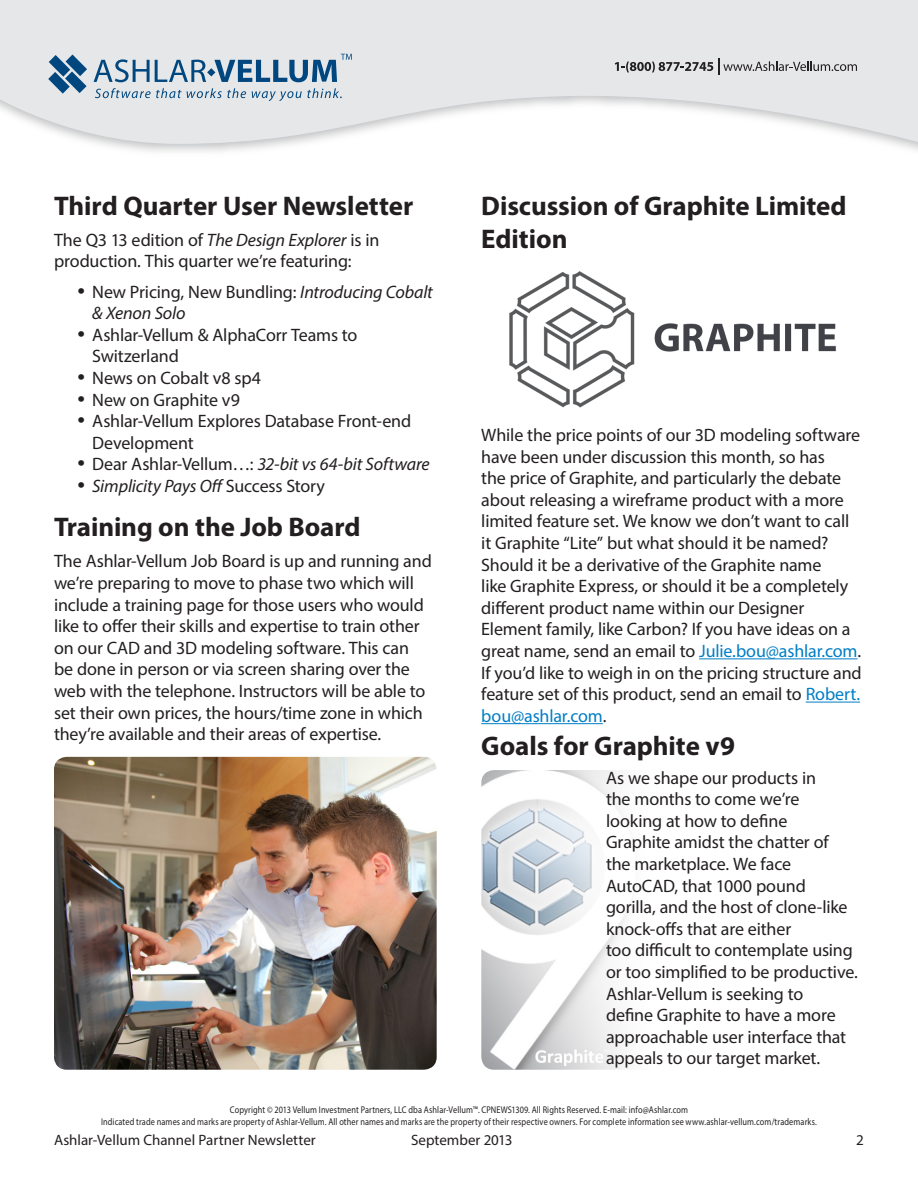
<style>
.page{position:relative;width:918px;height:1188px;background:#fff}
.page>*{position:absolute;margin:0;border:0;box-sizing:border-box;transform-origin:0 0}
.Article_head{font:700 27px/32.4px "Myriad Pro";letter-spacing:-.005em;color:#231f20}
.t1{font:18px/21.6px "Myriad Pro";letter-spacing:-.01em;color:#231f20}
.t2{font:italic 18px/21.6px "Myriad Pro";letter-spacing:-.01em;color:#231f20}
.t3{font:15px "Myriad Pro";color:#231f20}
.Cue{font:9.75px "Myriad Pro";letter-spacing:.015em;color:#231f20;scale:.85 1}
.s1{font-style:italic}
.s2{font-style:normal;font-size:27px}
.s3{font-style:normal}
.s4{font-size:27px}
.s5{color:#007ec5}
</style>
<div class="page">
<svg style="left:0;top:0;width:918px;height:149px;fill:#e6e7e9"></svg>
<svg style="left:95px;top:88px;width:151px;height:10px;background:#b3c3d1"></svg>
<svg style="left:252px;top:88px;width:90px;height:13px"></svg>
<svg style="left:48px;top:55px;width:39px;height:39px;background:#6a91b0"></svg>
<svg style="left:94px;top:54px;width:258px;height:28px;background:#9fb5c8"></svg>
<svg style="left:615px;top:59px;width:242px;height:16px;background:#bdbdbf"></svg>
<img style="left:481px;top:770px;width:148px;height:300px">
<hr style="left:699px;top:658px;width:159px;height:1px;background:#007ec5">
<hr style="left:806px;top:702px;width:54px;height:1px;background:#007ec5">
<hr style="left:481px;top:723px;width:122px;height:1px;background:#007ec5">
<img style="left:509px;top:271px;width:327px;height:137px">
<img style="left:54px;top:757px;width:383px;height:313px">
<p class="Article_head" style="left:54px;top:189px;width:361px">Third Quarter User Newsletter</p>
<p class="Article_head" style="left:481px;top:189px;width:367px">Discussion of Graphite Limited<br>Edition</p>
<p class="t1" style="left:54px;top:229px;width:327px">The Q3 13 edition of <span class="s1">The Design Explorer</span> is in production. This quarter we’re featuring:</p>
<p class="t2" style="left:92px;top:280px;width:342px;text-indent:-15px"><span class="s2">•</span> <span class="s3">New Pricing, New Bundling:</span> Introducing Cobalt &amp; Xenon Solo</p>
<p class="t1" style="left:92px;top:324px;width:267px;text-indent:-15px"><span class="s4">•</span> Ashlar-Vellum &amp; AlphaCorr Teams to<br>Switzerland</p>
<p class="t1" style="left:77px;top:367px;width:185px"><span class="s4">•</span> News on Cobalt v8 sp4</p>
<p class="t1" style="left:77px;top:388px;width:164px"><span class="s4">•</span> New on Graphite v9</p>
<p class="t1" style="left:92px;top:410px;width:321px;text-indent:-15px"><span class="s4">•</span> Ashlar-Vellum Explores Database Front-end<br>Development</p>
<p class="t2" style="left:77px;top:453px;width:354px"><span class="s2">•</span> <span class="s3">Dear Ashlar-Vellum…:</span> 32-bit vs 64-bit Software</p>
<p class="t2" style="left:77px;top:475px;width:249px"><span class="s2">•</span> Simplicity Pays Off <span class="s3">Success Story</span></p>
<p class="t1" style="left:481px;top:424px;width:382px">While the price points of our 3D modeling software have been under discussion this month, so has<br>the price of Graphite, and particularly the debate about releasing a wireframe product with a more limited feature set. We know we don’t want to call it Graphite “Lite” but what should it be named?<br>Should it be a derivative of the Graphite name<br>like Graphite Express, or should it be a completely different product name within our Designer Element family, like Carbon? If you have ideas on a great name, send an email to <span class="s5">Julie.bou@ashlar.com</span>.<br>If you’d like to weigh in on the pricing structure and feature set of this product, send an email to <span class="s5">Robert. bou@ashlar.com</span>.</p>
<p class="Article_head" style="left:54px;top:509px;width:308px">Training on the Job Board</p>
<p class="t1" style="left:54px;top:550px;width:379px">The Ashlar-Vellum Job Board is up and running and we’re preparing to move to phase two which will include a training page for those users who would like to offer their skills and expertise to train other on our CAD and 3D modeling software. This can be done in person or via screen sharing over the web with the telephone. Instructors will be able to set their own prices, the hours/time zone in which they’re available and their areas of expertise.</p>
<p class="Article_head" style="left:481px;top:729px;width:255px">Goals for Graphite v9</p>
<p class="t1" style="left:606px;top:766px;width:212px">As we shape our products in</p>
<p class="t1" style="left:606px;top:788px;width:195px">the months to come we’re</p>
<p class="t1" style="left:606px;top:810px;width:183px">looking at how to define</p>
<p class="t1" style="left:606px;top:831px;width:224px">Graphite amidst the chatter of</p>
<p class="t1" style="left:606px;top:853px;width:201px">the marketplace. We face<br>AutoCAD, that 1000 pound</p>
<p class="t1" style="left:606px;top:896px;width:243px">gorilla, and the host of clone-like</p>
<p class="t1" style="left:606px;top:918px;width:187px">knock-offs that are either</p>
<p class="t1" style="left:606px;top:939px;width:248px">too difficult to contemplate using</p>
<p class="t1" style="left:606px;top:961px;width:253px">or too simplified to be productive.</p>
<p class="t1" style="left:606px;top:982px;width:199px">Ashlar-Vellum is seeking to</p>
<p class="t1" style="left:606px;top:1004px;width:231px">define Graphite to have a more</p>
<p class="t1" style="left:606px;top:1026px;width:242px">approachable user interface that</p>
<p class="t1" style="left:606px;top:1047px;width:216px">appeals to our target market.</p>
<p class="Cue" style="left:230px;top:1104px;width:540px">Copyright © 2013 Vellum Investment Partners, LLC dba Ashlar-Vellum™. CPNEWS1309. All Rights Reserved. E-mail: info@Ashlar.com</p>
<p class="Cue" style="left:101px;top:1115px;width:844px">Indicated trade names and marks are property of Ashlar-Vellum. All other names and marks are the property of their respective owners. For complete information see www.ashlar-vellum.com/trademarks.</p>
<p class="t3" style="left:54px;top:1131px;width:263px">Ashlar-Vellum Channel Partner Newsletter</p>
<p class="t3" style="left:411px;top:1131px;width:103px">September 2013</p>
<p class="t3" style="left:856px;top:1131px;width:9px">2</p>
</div>
